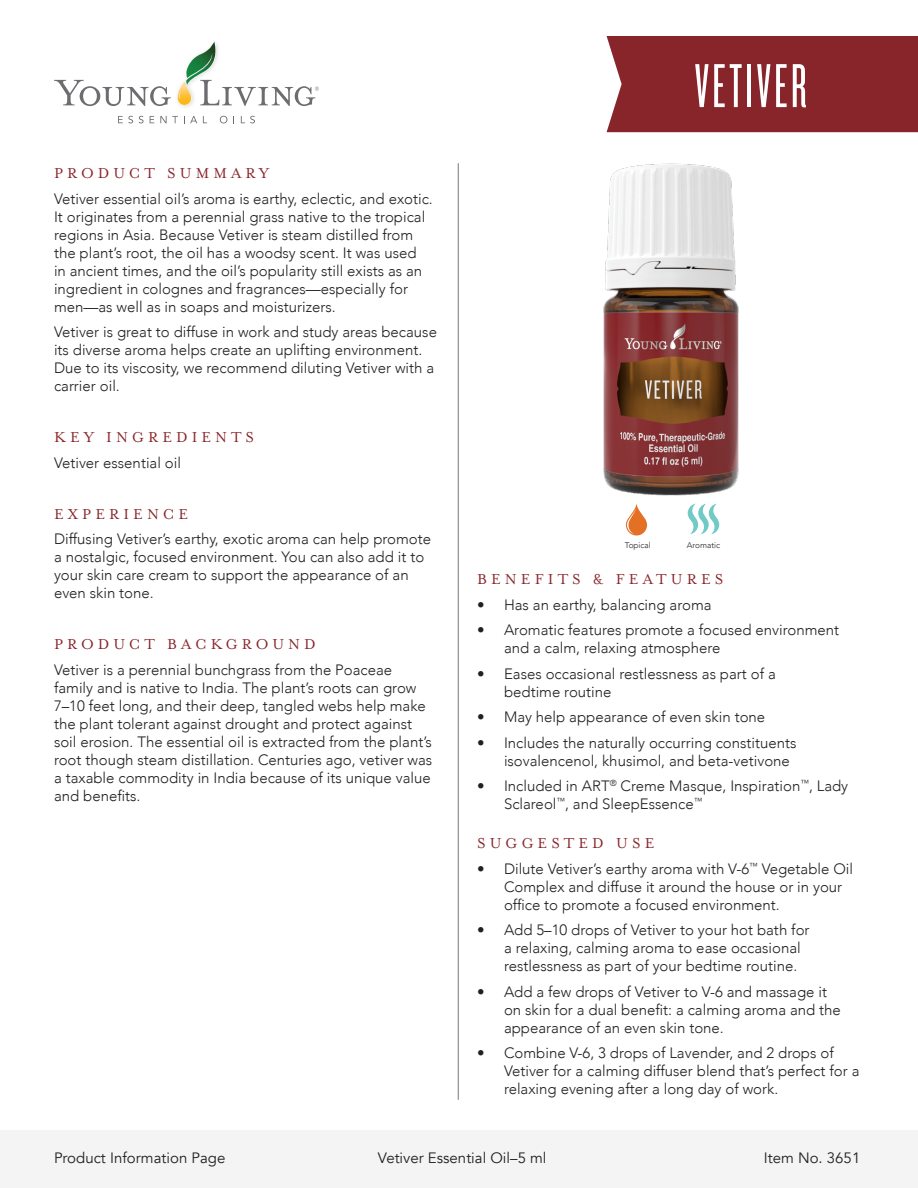
<style>
.page{position:relative;width:918px;height:1188px;background:#fff}
.page>*{position:absolute;margin:0;border:0;box-sizing:border-box;transform-origin:0 0}
.t1{font:64.5px "Knockout 26 Junior Flywght";letter-spacing:.05em;color:#fff}
.t2{font:16.5px "Mrs Eaves OT";letter-spacing:.25em;color:#87252a}
.t3{font:300 15px/18px "Avenir";color:#231f20}
.t4{font:15px "Avenir";color:#231f20}
.t5{font:300 8.25px "Avenir";color:#231f20}
</style>
<div class="page">
<svg style="left:626px;top:504px;width:21px;height:31px"></svg>
<svg style="left:688px;top:504px;width:31px;height:30px"></svg>
<img style="left:177px;top:94px;width:11px;height:13px">
<svg style="left:54px;top:80px;width:117px;height:26px"></svg>
<svg style="left:178px;top:41px;width:141px;height:65px"></svg>
<svg style="left:118px;top:116px;width:15px;height:7px"></svg>
<svg style="left:139px;top:116px;width:5px;height:7px"></svg>
<svg style="left:150px;top:116px;width:4px;height:7px"></svg>
<svg style="left:160px;top:116px;width:18px;height:7px"></svg>
<svg style="left:184px;top:116px;width:13px;height:7px"></svg>
<svg style="left:220px;top:116px;width:7px;height:7px"></svg>
<svg style="left:241px;top:116px;width:14px;height:7px"></svg>
<div style="left:0;top:1130px;width:918px;height:58px;background:#f4f4f4"></div>
<hr style="left:458px;top:163px;width:1px;height:937px;background:#777779">
<div style="left:607px;top:36px;width:311px;height:96px;background:#87252a"></div>
<img style="left:603px;top:163px;width:136px;height:333px">
<p class="t2" style="left:54px;top:164px;width:217px">PRODUCT SUMMARY</p>
<p class="t3" style="left:54px;top:190px;width:380px">Vetiver essential oil’s aroma is earthy, eclectic, and exotic.<br>It originates from a perennial grass native to the tropical regions in Asia. Because Vetiver is steam distilled from the plant’s root, the oil has a woodsy scent. It was used<br>in ancient times, and the oil’s popularity still exists as an ingredient in colognes and fragrances—especially for men—as well as in soaps and moisturizers.</p>
<p class="t3" style="left:54px;top:323px;width:385px">Vetiver is great to diffuse in work and study areas because its diverse aroma helps create an uplifting environment.<br>Due to its viscosity, we recommend diluting Vetiver with a carrier oil.</p>
<p class="t2" style="left:54px;top:428px;width:202px">KEY INGREDIENTS</p>
<p class="t3" style="left:54px;top:454px;width:129px">Vetiver essential oil</p>
<p class="t2" style="left:54px;top:505px;width:136px">EXPERIENCE</p>
<p class="t3" style="left:54px;top:530px;width:379px">Diffusing Vetiver’s earthy, exotic aroma can help promote a nostalgic, focused environment. You can also add it to your skin care cream to support the appearance of an even skin tone.</p>
<p class="t2" style="left:54px;top:635px;width:263px">PRODUCT BACKGROUND</p>
<p class="t3" style="left:54px;top:661px;width:380px">Vetiver is a perennial bunchgrass from the Poaceae family and is native to India. The plant’s roots can grow 7–10 feet long, and their deep, tangled webs help make the plant tolerant against drought and protect against soil erosion. The essential oil is extracted from the plant’s root though steam distillation. Centuries ago, vetiver was a taxable commodity in India because of its unique value and benefits.</p>
<p class="t1" style="left:695px;top:50px;width:114px">VETIVER</p>
<p class="t5" style="left:625px;top:541px;width:27px">Topical</p>
<p class="t5" style="left:687px;top:541px;width:35px">Aromatic</p>
<p class="t2" style="left:477px;top:570px;width:248px">BENEFITS &amp; FEATURES</p>
<p class="t3" style="left:477px;top:596px;width:236px">• Has an earthy, balancing aroma</p>
<p class="t3" style="left:504px;top:621px;width:337px;text-indent:-27px">• Aromatic features promote a focused environment and a calm, relaxing atmosphere</p>
<p class="t3" style="left:504px;top:665px;width:273px;text-indent:-27px">• Eases occasional restlessness as part of a bedtime routine</p>
<p class="t3" style="left:477px;top:708px;width:290px">• May help appearance of even skin tone</p>
<p class="t3" style="left:504px;top:734px;width:294px;text-indent:-27px">• Includes the naturally occurring constituents isovalencenol, khusimol, and beta-vetivone</p>
<p class="t3" style="left:504px;top:777px;width:346px;text-indent:-27px">• Included in ART<sup>®</sup> Creme Masque, Inspiration<sup>™</sup>, Lady<br>Sclareol<sup>™</sup>, and SleepEssence<sup>™</sup></p>
<p class="t2" style="left:477px;top:834px;width:179px">SUGGESTED USE</p>
<p class="t3" style="left:504px;top:860px;width:351px;text-indent:-27px">• Dilute Vetiver’s earthy aroma with V-6<sup>™</sup> Vegetable Oil<br>Complex and diffuse it around the house or in your office to promote a focused environment.</p>
<p class="t3" style="left:504px;top:921px;width:307px;text-indent:-27px">• Add 5–10 drops of Vetiver to your hot bath for a relaxing, calming aroma to ease occasional restlessness as part of your bedtime routine.</p>
<p class="t3" style="left:504px;top:983px;width:338px;text-indent:-27px">• Add a few drops of Vetiver to V-6 and massage it on skin for a dual benefit: a calming aroma and the appearance of an even skin tone.</p>
<p class="t3" style="left:504px;top:1044px;width:357px;text-indent:-27px">• Combine V-6, 3 drops of Lavender, and 2 drops of<br>Vetiver for a calming diffuser blend that’s perfect for a relaxing evening after a long day of work.</p>
<p class="t4" style="left:54px;top:1148px;width:173px">Product Information Page</p>
<p class="t4" style="left:378px;top:1148px;width:170px">Vetiver Essential Oil–5 ml</p>
<p class="t4" style="left:764px;top:1148px;width:98px">Item No. 3651</p>
</div>
